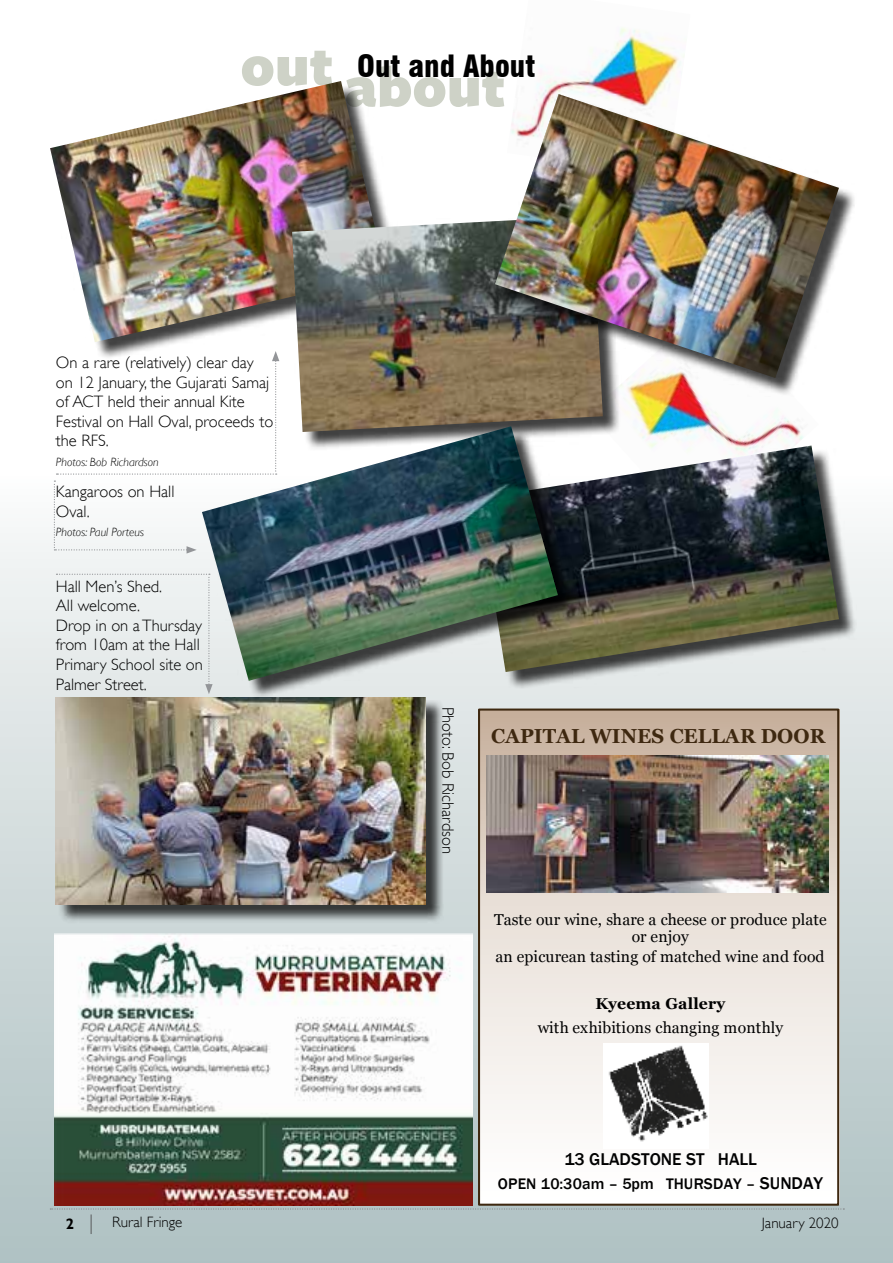
<style>
.page{position:relative;width:893px;height:1263px;background:#fff}
.page>*{position:absolute;margin:0;border:0;box-sizing:border-box;transform-origin:0 0}
.t1{font:900 60px "Freight Sans";color:#ced2c7}
.t2{font:900 condensed 30px "Swiss 721 BT";color:#000}
.t3{font:700 20.25px "Georgia";color:#3e2810}
.t4{font:500 17.55px "Franklin Gothic";color:#010101}
.t5{font:300 16.5px/19.5px "Gill Sans";color:#000}
.t6{font:15.75px/17px "Georgia";letter-spacing:.005em;color:#010101;text-align:center}
.t7{font:500 15.75px "Franklin Gothic";letter-spacing:.01em;color:#010101}
.t8{font:700 15.75px "Georgia";letter-spacing:.005em;color:#010101}
.t9{font:300 15px "Gill Sans";color:#000}
.t10{font:700 15px "Gill Sans";color:#000}
.t11{font:italic 300 12px "Gill Sans";color:#000}
.s1{font-size:17.55px}
</style>
<div class="page">
<img style="left:536px;top:27px;width:148px;height:67px">
<div style="left:0;top:472px;width:893px;height:791px;background:linear-gradient(to bottom,#f9f9f9,#adc0c1)"></div>
<img style="left:624px;top:397px;width:188px;height:49px">
<div style="left:50px;top:1208px;width:794px;height:26px;background:#b3c4c6"></div>
<div style="left:53px;top:84px;width:351px;height:277px;background:#000;opacity:.75"></div>
<img style="left:50px;top:81px;width:336px;height:261px">
<img style="left:292px;top:216px;width:311px;height:216px">
<div style="left:497px;top:97px;width:360px;height:300px;background:#000;opacity:.75"></div>
<img style="left:495px;top:94px;width:344px;height:284px">
<div style="left:481px;top:448px;width:376px;height:242px;background:#000;opacity:.75"></div>
<img style="left:576px;top:446px;width:263px;height:226px">
<div style="left:204px;top:429px;width:372px;height:270px;background:#000;opacity:.75"></div>
<img style="left:202px;top:426px;width:356px;height:255px">
<div style="left:58px;top:700px;width:386px;height:223px;background:#000;opacity:.75"></div>
<img style="left:56px;top:697px;width:370px;height:208px">
<img style="left:54px;top:933px;width:419px;height:272px">
<div style="left:479px;top:709px;width:360px;height:496px;background:linear-gradient(to bottom,#ccb7a6,#fff)"></div>
<div style="left:478px;top:708px;width:361px;height:498px;border:2px solid #3e2810"></div>
<img style="left:487px;top:756px;width:341px;height:136px">
<img style="left:603px;top:1044px;width:105px;height:105px">
<svg style="left:54px;top:351px;width:225px;height:203px"></svg>
<div style="left:57px;top:574px;width:156px;height:120px;background:#e8eded"></div>
<h1 class="t1" style="left:240px;top:55px;width:267px">out about</h1>
<h2 class="t2" style="left:357px;top:48px;width:180px">Out and About</h2>
<p class="t5" style="left:56px;top:353px;width:219px">On a rare (relatively) clear day on 12 January, the Gujarati Samaj of ACT held their annual Kite<br>Festival on Hall Oval, proceeds to the RFS.</p>
<p class="t11" style="left:56px;top:455px;width:104px">Photos: Bob Richardson</p>
<p class="t5" style="left:56px;top:482px;width:120px">Kangaroos on Hall<br>Oval.</p>
<p class="t11" style="left:56px;top:526px;width:90px">Photos: Paul Porteus</p>
<p class="t5" style="left:56px;top:577px;width:149px">Hall Men’s Shed.<br>All welcome.<br>Drop in on a Thursday from 10am at the Hall<br>Primary School site on<br>Palmer Street.</p>
<p class="t5" style="left:458px;top:707px;width:149px;rotate:90deg">Photo: Bob Richardson</p>
<p class="t3" style="left:491px;top:723px;width:336px">CAPITAL WINES CELLAR DOOR</p>
<p class="t6" style="left:494px;top:912px;width:334px">Taste our wine, share a cheese or produce plate or enjoy</p>
<p class="t6" style="left:495px;top:948px;width:331px">an epicurean tasting of matched wine and food</p>
<p class="t8" style="left:595px;top:993px;width:132px">Kyeema Gallery</p>
<p class="t6" style="left:538px;top:1019px;width:247px">with exhibitions changing monthly</p>
<p class="t4" style="left:564px;top:1149px;width:194px">13 GLADSTONE ST HALL</p>
<p class="t7" style="left:498px;top:1174px;width:327px">OPEN 10:30am – 5pm THURSDAY – <span class="s1">SUNDAY</span></p>
<p class="t9" style="left:753px;top:1212px;width:89px">February 2020</p>
<p class="t10" style="left:66px;top:1214px;width:10px">2</p>
<p class="t9" style="left:112px;top:1213px;width:72px">Rural Fringe</p>
<p class="t9" style="left:762px;top:1214px;width:78px">January 2020</p>
</div>
